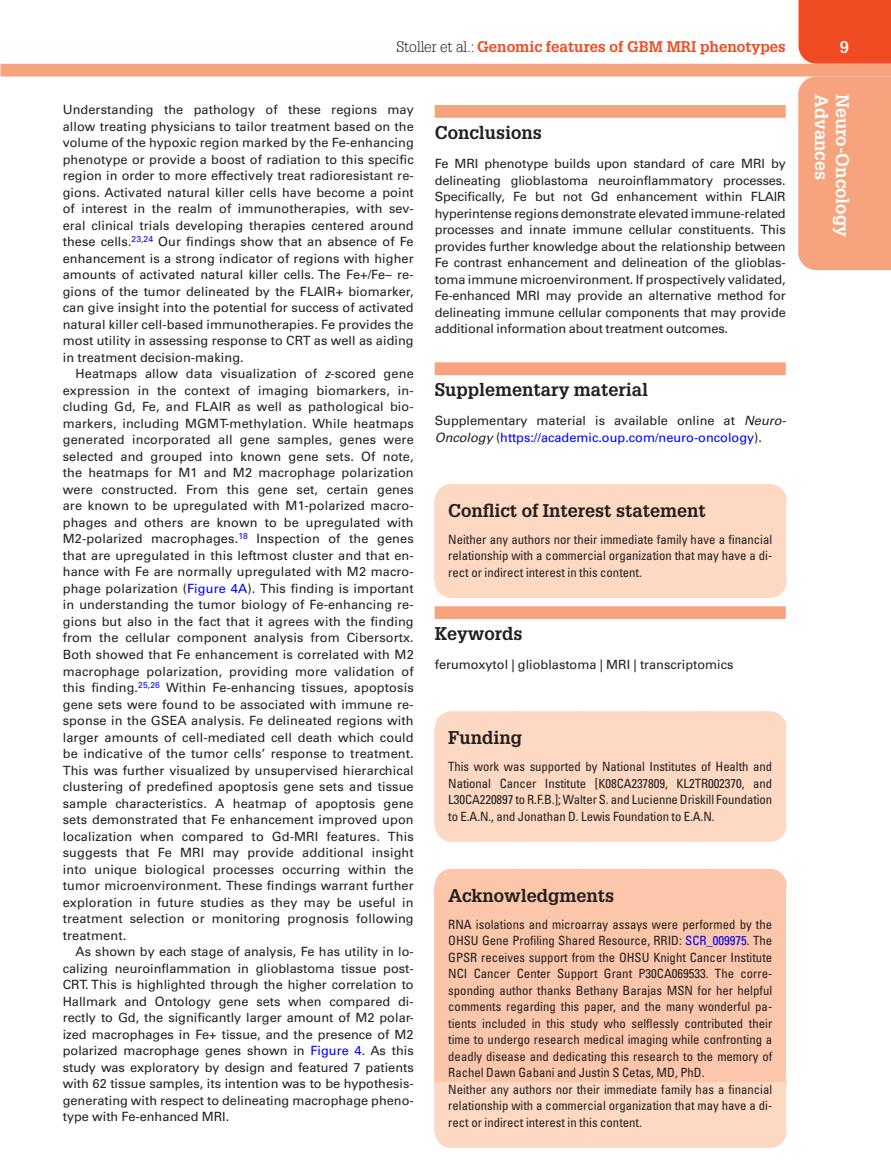
<style>
.page{position:relative;width:891px;height:1175px;background:#fff}
.page>*{position:absolute;margin:0;border:0;box-sizing:border-box;transform-origin:0 0}
.t1{font:700 18px "Glypha LT Std";color:#231f20}
.t2{font:700 18px "Glypha LT Std";color:#fff}
.t3{font:700 16.5px "Glypha LT Std";color:#fff}
.t4{font:700 15px "Glypha LT Std";color:#f04b22}
.t5{font:12.75px/16.5px "Univers LT Std";color:#231f20;text-align:justify}
.t6{font:condensed 12.75px/16.5px "Univers LT Std";color:#231f20;text-align:justify}
.s1{font-weight:300;color:#231f20}
.s2{font-style:italic}
.s3{color:#00f}
</style>
<div class="page">
<div style="left:798px;top:76px;width:93px;height:194px;background:#f7a37d"></div>
<div style="left:799px;top:0;width:92px;height:64px;background:#f04b22"></div>
<div style="left:1px;top:64px;width:890px;height:12px;background:#f7a37d"></div>
<div style="left:435px;top:105px;width:351px;height:13px;background:#f7a37d"></div>
<div style="left:435px;top:362px;width:351px;height:13px;background:#f7a37d"></div>
<div style="left:435px;top:501px;width:351px;height:33px;background:#fdd8c3"></div>
<div style="left:451px;top:484px;width:318px;height:33px;background:#fdd8c3"></div>
<hr style="left:769px;top:484px;width:1px;height:33px;background:#fdd8c3">
<div style="left:435px;top:532px;width:351px;height:48px;background:#fdd8c3"></div>
<div style="left:451px;top:565px;width:318px;height:33px;background:#fdd8c3"></div>
<hr style="left:769px;top:565px;width:1px;height:33px;background:#fdd8c3">
<div style="left:435px;top:606px;width:351px;height:13px;background:#f7a37d"></div>
<div style="left:435px;top:728px;width:351px;height:33px;background:#fdd8c3"></div>
<div style="left:451px;top:711px;width:318px;height:33px;background:#fdd8c3"></div>
<svg style="left:518px;top:711px;width:219px;height:1px"></svg>
<hr style="left:769px;top:711px;width:1px;height:33px;background:#fdd8c3">
<div style="left:435px;top:759px;width:351px;height:65px;background:#fdd8c3"></div>
<div style="left:451px;top:808px;width:318px;height:34px;background:#fdd8c3"></div>
<hr style="left:769px;top:808px;width:1px;height:34px;background:#fdd8c3">
<div style="left:435px;top:886px;width:351px;height:31px;background:#fbc6aa"></div>
<div style="left:451px;top:868px;width:318px;height:34px;background:#fbc6aa"></div>
<svg style="left:515px;top:868px;width:222px;height:1px"></svg>
<hr style="left:769px;top:868px;width:1px;height:34px;background:#fbc6aa">
<div style="left:435px;top:915px;width:351px;height:172px;background:#fbc6aa"></div>
<div style="left:435px;top:1081px;width:351px;height:49px;background:#fdd8c3"></div>
<div style="left:451px;top:1114px;width:318px;height:34px;background:#fdd8c3"></div>
<hr style="left:769px;top:1114px;width:1px;height:34px;background:#fdd8c3">
<p class="t4" style="left:397px;top:37px;width:391px"><span class="s1">Stoller et al.:</span> Genomic features of GBM MRI phenotypes</p>
<p class="t3" style="left:840px;top:37px;width:11px">9</p>
<p class="t5" style="left:63px;top:102px;width:353px">Understanding the pathology of these regions may allow treating physicians to tailor treatment based on the volume of the hypoxic region marked by the Fe-enhancing phenotype or provide a boost of radiation to this specific region in order to more effectively treat radioresistant re&shy;gions. Activated natural killer cells have become a point of interest in the realm of immunotherapies, with sev&shy;eral clinical trials developing therapies centered around these cells.<sup>23</sup><sup>,</sup><sup>24</sup> Our findings show that an absence of Fe enhancement is a strong indicator of regions with higher amounts of activated natural killer cells. The Fe+/Fe– re&shy;gions of the tumor delineated by the FLAIR+ biomarker, can give insight into the potential for success of activated natural killer cell-based immunotherapies. Fe provides the most utility in assessing response to CRT as well as aiding in treatment decision-making.</p>
<p class="t5" style="left:63px;top:366px;width:353px;text-indent:13px">Heatmaps allow data visualization of <span class="s2">z</span>-scored gene expression in the context of imaging biomarkers, in&shy;cluding Gd, Fe, and FLAIR as well as pathological bio&shy;markers, including MGMT-methylation. While heatmaps generated incorporated all gene samples, genes were selected and grouped into known gene sets. Of note, the heatmaps for M1 and M2 macrophage polarization were constructed. From this gene set, certain genes are known to be upregulated with M1-polarized macro&shy;phages and others are known to be upregulated with M2-polarized macrophages.<sup>18</sup> Inspection of the genes that are upregulated in this leftmost cluster and that en&shy;hance with Fe are normally upregulated with M2 macro&shy;phage polarization (<span class="s3">Figure 4A</span>). This finding is important in understanding the tumor biology of Fe-enhancing re&shy;gions but also in the fact that it agrees with the finding from the cellular component analysis from Cibersortx.<br>Both showed that Fe enhancement is correlated with M2 macrophage polarization, providing more validation of this finding.<sup>25</sup><sup>,</sup><sup>26</sup> Within Fe-enhancing tissues, apoptosis gene sets were found to be associated with immune re&shy;sponse in the GSEA analysis. Fe delineated regions with larger amounts of cell-mediated cell death which could be indicative of the tumor cells’ response to treatment.<br>This was further visualized by unsupervised hierarchical clustering of predefined apoptosis gene sets and tissue sample characteristics. A heatmap of apoptosis gene sets demonstrated that Fe enhancement improved upon localization when compared to Gd-MRI features. This suggests that Fe MRI may provide additional insight into unique biological processes occurring within the tumor microenvironment. These findings warrant further exploration in future studies as they may be useful in treatment selection or monitoring prognosis following treatment.</p>
<p class="t5" style="left:63px;top:943px;width:353px;text-indent:13px">As shown by each stage of analysis, Fe has utility in lo&shy;calizing neuroinflammation in glioblastoma tissue post-CRT. This is highlighted through the higher correlation to Hallmark and Ontology gene sets when compared di&shy;rectly to Gd, the significantly larger amount of M2 polar&shy;ized macrophages in Fe+ tissue, and the presence of M2 polarized macrophage genes shown in <span class="s3">Figure 4</span>. As this study was exploratory by design and featured 7 patients with 62 tissue samples, its intention was to be hypothesis&shy;generating with respect to delineating macrophage pheno&shy;type with Fe-enhanced MRI.</p>
<h1 class="t1" style="left:435px;top:121px;width:109px">Conclusions</h1>
<p class="t5" style="left:435px;top:155px;width:353px">Fe MRI phenotype builds upon standard of care MRI by delineating glioblastoma neuroinflammatory processes.<br>Specifically, Fe but not Gd enhancement within FLAIR hyperintense regions demonstrate elevated immune-related processes and innate immune cellular constituents. This provides further knowledge about the relationship between Fe contrast enhancement and delineation of the glioblas&shy;toma immune microenvironment. If prospectively validated, Fe-enhanced MRI may provide an alternative method for delineating immune cellular components that may provide additional information about treatment outcomes.</p>
<h1 class="t1" style="left:435px;top:378px;width:215px">Supplementary material</h1>
<p class="t5" style="left:435px;top:413px;width:353px">Supplementary material is available online at <span class="s2">Neuro-<br>Oncology</span> (<span class="s3">https://academic.oup.com/neuro-oncology</span>).</p>
<h1 class="t1" style="left:448px;top:499px;width:259px">Conflict of Interest statement</h1>
<p class="t6" style="left:448px;top:531px;width:326px">Neither any authors nor their immediate family have a financial relationship with a commercial organization that may have a di&shy;rect or indirect interest in this content.</p>
<h1 class="t1" style="left:435px;top:622px;width:89px">Keywords</h1>
<p class="t5" style="left:435px;top:656px;width:300px">ferumoxytol | glioblastoma | MRI | transcriptomics</p>
<h1 class="t1" style="left:448px;top:726px;width:76px">Funding</h1>
<p class="t6" style="left:448px;top:758px;width:326px">This work was supported by National Institutes of Health and National Cancer Institute [K08CA237809, KL2TR002370, and L30CA220897 to R.F.B.]; Walter S. and Lucienne Driskill Foundation to E.A.N., and Jonathan D. Lewis Foundation to E.A.N.</p>
<h1 class="t1" style="left:448px;top:884px;width:168px">Acknowledgments</h1>
<p class="t6" style="left:448px;top:916px;width:326px;text-align:left">RNA isolations and microarray assays were performed by the OHSU Gene Profiling Shared Resource, RRID: <span class="s3">SCR_009975</span>. The GPSR receives support from the OHSU Knight Cancer Institute NCI Cancer Center Support Grant P30CA069533. The corre&shy;sponding author thanks Bethany Barajas MSN for her helpful comments regarding this paper, and the many wonderful pa&shy;tients included in this study who selflessly contributed their time to undergo research medical imaging while confronting a deadly disease and dedicating this research to the memory of Rachel Dawn Gabani and Justin S Cetas, MD, PhD.<br>Neither any authors nor their immediate family has a financial relationship with a commercial organization that may have a di&shy;rect or indirect interest in this content.</p>
<h1 class="t2" style="left:833px;top:94px;width:88px;rotate:90deg">Advances</h1>
<h1 class="t2" style="left:854px;top:94px;width:145px;rotate:90deg">Neuro-Oncology</h1>
</div>
